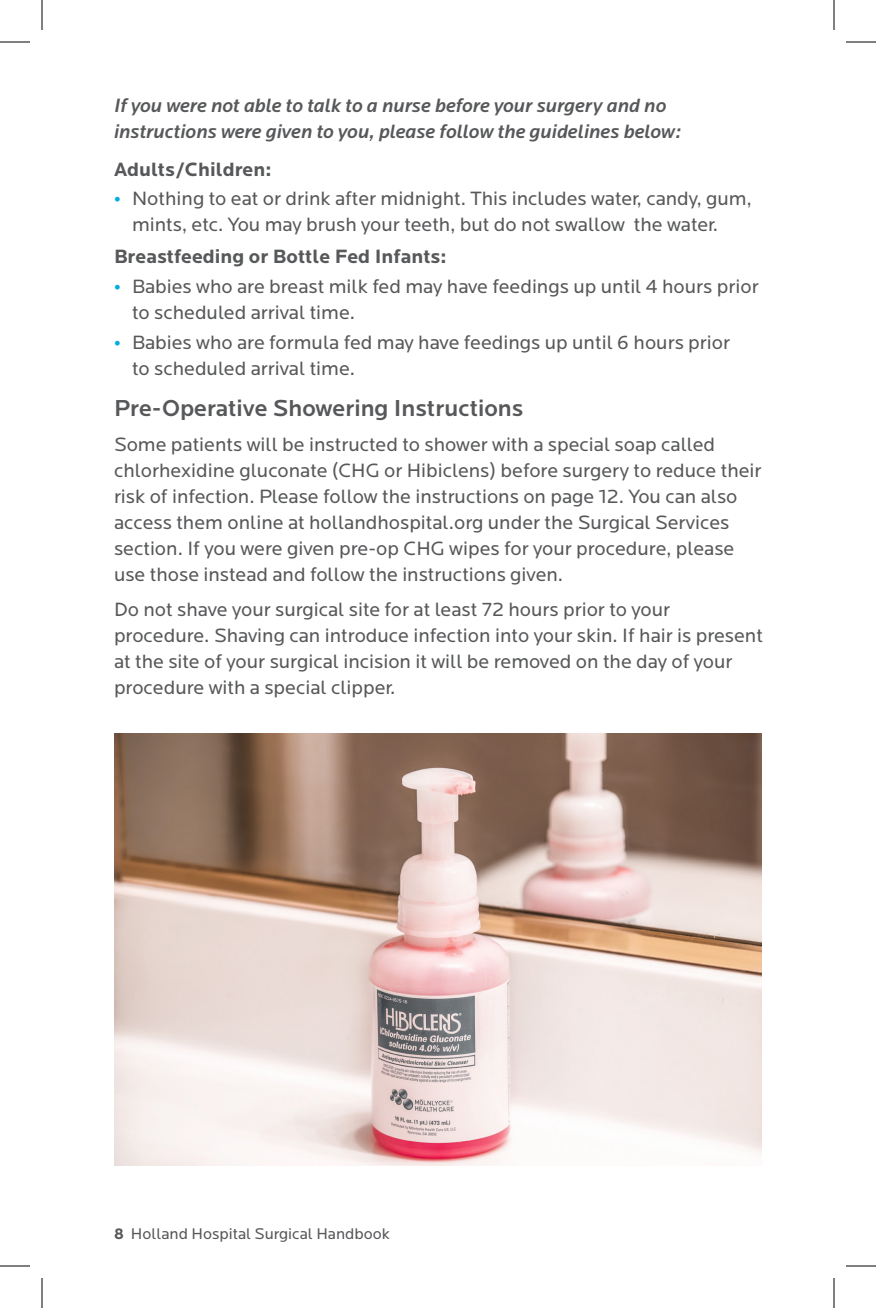
<style>
.page{position:relative;width:876px;height:1308px;background:#fff}
.page>*{position:absolute;margin:0;border:0;box-sizing:border-box;transform-origin:0 0}
.sub_subhead{font:500 24px "Locator";color:#57585a}
.Body_10_13{font:20px/26px "Locator";color:#57585a}
.copy{font:italic 500 20px/26px "Locator";color:#57585a}
.copy-2{font:700 20px "Locator";color:#57585a}
.t1{font:16px "Locator";color:#57585a}
.s1{font-weight:900;font-size:22px;color:#00ade2}
.s2{font-weight:700}
</style>
<div class="page">
<img style="left:114px;top:733px;width:648px;height:432px">
<hr style="left:0;top:42px;width:30px;height:1px;background:#000">
<hr style="left:846px;top:42px;width:30px;height:1px;background:#000">
<hr style="left:0;top:1266px;width:30px;height:1px;background:#000">
<hr style="left:846px;top:1266px;width:30px;height:1px;background:#000">
<hr style="left:42px;top:0;width:1px;height:30px;background:#000">
<hr style="left:42px;top:1278px;width:1px;height:30px;background:#000">
<hr style="left:834px;top:0;width:1px;height:30px;background:#000">
<hr style="left:834px;top:1278px;width:1px;height:30px;background:#000">
<p class="copy" style="left:114px;top:93px;width:569px">If you were not able to talk to a nurse before your surgery and no instructions were given to you, please follow the guidelines below:</p>
<p class="copy-2" style="left:114px;top:158px;width:159px">Adults/Children:</p>
<p class="Body_10_13" style="left:132px;top:186px;width:621px;text-indent:-18px"><span class="s1">•</span> Nothing to eat or drink after midnight. This includes water, candy, gum, mints, etc. You may brush your teeth, but do not swallow the water.</p>
<p class="copy-2" style="left:114px;top:245px;width:334px">Breastfeeding or Bottle Fed Infants:</p>
<p class="Body_10_13" style="left:132px;top:274px;width:628px;text-indent:-18px"><span class="s1">•</span> Babies who are breast milk fed may have feedings up until 4 hours prior to scheduled arrival time.</p>
<p class="Body_10_13" style="left:132px;top:329px;width:600px;text-indent:-18px"><span class="s1">•</span> Babies who are formula fed may have feedings up until 6 hours prior to scheduled arrival time.</p>
<p class="sub_subhead" style="left:114px;top:394px;width:411px">Pre-Operative Showering Instructions</p>
<p class="Body_10_13" style="left:114px;top:431px;width:649px">Some patients will be instructed to shower with a special soap called chlorhexidine gluconate (CHG or Hibiclens) before surgery to reduce their risk of infection. Please follow the instructions on page 12. You can also access them online at hollandhospital.org under the Surgical Services section. If you were given pre-op CHG wipes for your procedure, please use those instead and follow the instructions given.</p>
<p class="Body_10_13" style="left:114px;top:596px;width:651px">Do not shave your surgical site for at least 72 hours prior to your procedure. Shaving can introduce infection into your skin. If hair is present at the site of your surgical incision it will be removed on the day of your procedure with a special clipper.</p>
<p class="t1" style="left:114px;top:1225px;width:277px"><span class="s2">8</span> Holland Hospital Surgical Handbook</p>
</div>
